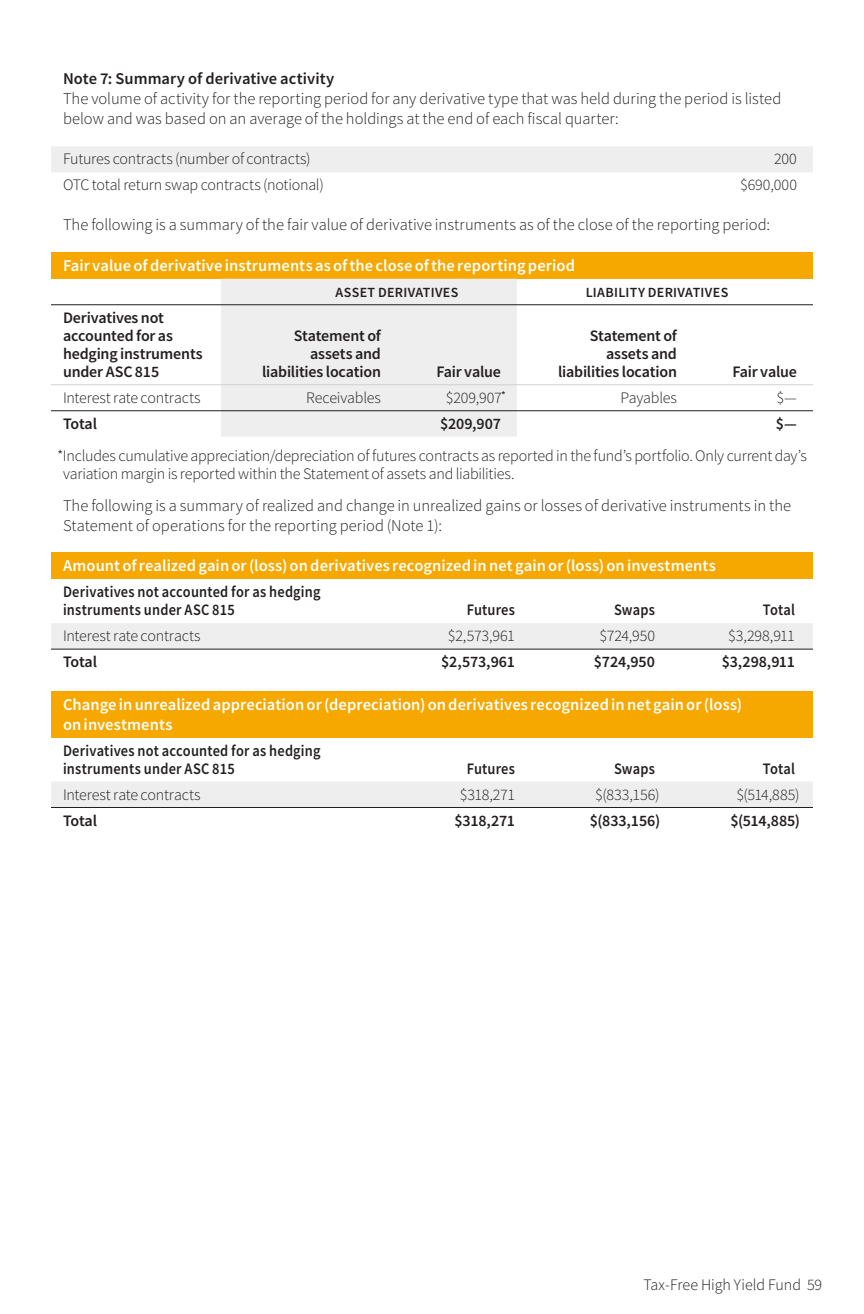
<style>
.page{position:relative;width:864px;height:1314px;background:#fff}
.page>*{position:absolute;margin:0;border:0;box-sizing:border-box;transform-origin:0 0}
.NotesText{font:300 16.4px/20px "Source Sans Pro";color:#231f20}
.Color_Head_Intro{font:600 16.4px/20px "Source Sans Pro";letter-spacing:.005em;color:#fff}
.NotesHead{font:600 16.4px "Source Sans Pro";letter-spacing:.005em;color:#231f20}
.Basic_Table_Line_FL{font:300 16px/18px "Source Sans Pro";letter-spacing:-.015em;color:#231f20}
.Basic_Table_Head_FL{font:600 16px/18px "Source Sans Pro";letter-spacing:.015em;color:#231f20;scale:.9 1}
.Basic_Table_Line{font:600 16px "Source Sans Pro";letter-spacing:-.015em;color:#231f20}
.Basic_Table_Line-2{font:300 16px "Source Sans Pro";letter-spacing:-.005em;color:#231f20}
.Basic_Table_Line_FR{font:600 16px/18px "Source Sans Pro";letter-spacing:-.01em;color:#231f20;text-align:right}
.Basic_Table_Line_FL-2{font:600 16px/18px "Source Sans Pro";letter-spacing:-.01em;color:#231f20}
.Basic_Table_Head_FR{font:600 16px "Source Sans Pro";letter-spacing:.01em;color:#231f20;scale:.9 1}
.Basic_Table_Line_FR-2{font:300 16px "Source Sans Pro";letter-spacing:-.01em;color:#231f20}
.Basic_Table_Head_CTR_AllCaps{font:600 14px "Source Sans Pro";letter-spacing:.02em;color:#231f20}
</style>
<div class="page">
<div style="left:51px;top:146px;width:762px;height:26px;background:#eeeeef"></div>
<div style="left:51px;top:252px;width:762px;height:27px;background:#f6a800"></div>
<div style="left:221px;top:279px;width:296px;height:158px;background:#eeeeef"></div>
<hr style="left:51px;top:304px;width:170px;height:1px;background:#231f20">
<hr style="left:221px;top:304px;width:176px;height:1px;background:#231f20">
<hr style="left:397px;top:304px;width:120px;height:1px;background:#231f20">
<hr style="left:517px;top:304px;width:176px;height:1px;background:#231f20">
<hr style="left:693px;top:304px;width:120px;height:1px;background:#231f20">
<hr style="left:51px;top:384px;width:170px;height:1px;background:#d1d2d4">
<hr style="left:221px;top:384px;width:176px;height:1px;background:#d1d2d4">
<hr style="left:397px;top:384px;width:120px;height:1px;background:#d1d2d4">
<hr style="left:517px;top:384px;width:176px;height:1px;background:#d1d2d4">
<hr style="left:693px;top:384px;width:120px;height:1px;background:#d1d2d4">
<hr style="left:51px;top:410px;width:170px;height:1px;background:#231f20">
<hr style="left:221px;top:410px;width:176px;height:1px;background:#231f20">
<hr style="left:397px;top:410px;width:120px;height:1px;background:#231f20">
<hr style="left:517px;top:410px;width:176px;height:1px;background:#231f20">
<hr style="left:693px;top:410px;width:120px;height:1px;background:#231f20">
<div style="left:51px;top:553px;width:762px;height:26px;background:#f6a800"></div>
<div style="left:51px;top:623px;width:762px;height:26px;background:#eeeeef"></div>
<hr style="left:51px;top:649px;width:342px;height:1px;background:#231f20">
<hr style="left:393px;top:649px;width:140px;height:1px;background:#231f20">
<hr style="left:533px;top:649px;width:140px;height:1px;background:#231f20">
<hr style="left:673px;top:649px;width:140px;height:1px;background:#231f20">
<div style="left:51px;top:691px;width:762px;height:47px;background:#f6a800"></div>
<div style="left:51px;top:782px;width:762px;height:25px;background:#eeeeef"></div>
<hr style="left:51px;top:807px;width:342px;height:1px;background:#231f20">
<hr style="left:393px;top:807px;width:140px;height:1px;background:#231f20">
<hr style="left:533px;top:807px;width:140px;height:1px;background:#231f20">
<hr style="left:673px;top:807px;width:140px;height:1px;background:#231f20">
<p class="NotesHead" style="left:63px;top:68px;width:273px">Note 7: Summary of derivative activity</p>
<p class="NotesText" style="left:63px;top:89px;width:720px">The volume of activity for the reporting period for any derivative type that was held during the period is listed below and was based on an average of the holdings at the end of each fiscal quarter:</p>
<p class="Basic_Table_Line_FL" style="left:63px;top:150px;width:249px">Futures contracts (number of contracts)</p>
<p class="Basic_Table_Line-2" style="left:774px;top:149px;width:24px">200</p>
<p class="Basic_Table_Line_FL" style="left:63px;top:176px;width:262px">OTC total return swap contracts (notional)</p>
<p class="Basic_Table_Line-2" style="left:740px;top:175px;width:58px">$690,000</p>
<p class="NotesText" style="left:63px;top:215px;width:709px">The following is a summary of the fair value of derivative instruments as of the close of the reporting period:</p>
<p class="Color_Head_Intro" style="left:63px;top:255px;width:514px">Fair value of derivative instruments as of the close of the reporting period</p>
<p class="Basic_Table_Head_CTR_AllCaps" style="left:336px;top:283px;width:124px">ASSET DERIVATIVES</p>
<p class="Basic_Table_Head_CTR_AllCaps" style="left:586px;top:283px;width:144px">LIABILITY DERIVATIVES</p>
<p class="Basic_Table_Line_FL-2" style="left:63px;top:308px;width:141px">Derivatives not accounted for as hedging instruments under ASC 815</p>
<p class="Basic_Table_Line_FR" style="left:262px;top:326px;width:120px">Statement of assets and liabilities location</p>
<p class="Basic_Table_Line_FR" style="left:558px;top:326px;width:120px">Statement of assets and liabilities location</p>
<p class="Basic_Table_Line" style="left:436px;top:361px;width:66px">Fair value</p>
<p class="Basic_Table_Line" style="left:732px;top:361px;width:66px">Fair value</p>
<p class="Basic_Table_Line_FL" style="left:63px;top:388px;width:139px">Interest rate contracts</p>
<p class="Basic_Table_Line_FR-2" style="left:306px;top:388px;width:76px">Receivables</p>
<p class="Basic_Table_Line-2" style="left:446px;top:388px;width:61px">$209,907<sup>*</sup></p>
<p class="Basic_Table_Line_FR-2" style="left:620px;top:388px;width:58px">Payables</p>
<p class="Basic_Table_Line-2" style="left:777px;top:388px;width:22px">$—</p>
<p class="Basic_Table_Line_FL-2" style="left:63px;top:414px;width:36px">Total</p>
<p class="Basic_Table_Line" style="left:440px;top:413px;width:62px">$209,907</p>
<p class="Basic_Table_Line" style="left:776px;top:413px;width:23px">$—</p>
<p class="Basic_Table_Line_FL" style="left:63px;top:446px;width:745px;text-indent:-6px">*Includes cumulative appreciation/depreciation of futures contracts as reported in the fund’s portfolio. Only current day’s variation margin is reported within the Statement of assets and liabilities.</p>
<p class="NotesText" style="left:63px;top:495px;width:730px">The following is a summary of realized and change in unrealized gains or losses of derivative instruments in the<br>Statement of operations for the reporting period (Note 1):</p>
<p class="Color_Head_Intro" style="left:63px;top:556px;width:654px">Amount of realized gain or (loss) on derivatives recognized in net gain or (loss) on investments</p>
<p class="Basic_Table_Head_FL" style="left:63px;top:583px;width:288px">Derivatives not accounted for as hedging instruments under ASC 815</p>
<p class="Basic_Table_Head_FR" style="left:467px;top:599px;width:55px">Futures</p>
<p class="Basic_Table_Head_FR" style="left:614px;top:599px;width:47px">Swaps</p>
<p class="Basic_Table_Head_FR" style="left:763px;top:599px;width:37px">Total</p>
<p class="Basic_Table_Line_FL" style="left:63px;top:627px;width:139px">Interest rate contracts</p>
<p class="Basic_Table_Line-2" style="left:448px;top:626px;width:69px">$2,573,961</p>
<p class="Basic_Table_Line-2" style="left:599px;top:626px;width:57px">$724,950</p>
<p class="Basic_Table_Line-2" style="left:728px;top:626px;width:68px">$3,298,911</p>
<p class="Basic_Table_Line_FL-2" style="left:63px;top:653px;width:36px">Total</p>
<p class="Basic_Table_Line" style="left:441px;top:651px;width:75px">$2,573,961</p>
<p class="Basic_Table_Line" style="left:594px;top:651px;width:63px">$724,950</p>
<p class="Basic_Table_Line" style="left:722px;top:651px;width:75px">$3,298,911</p>
<p class="Color_Head_Intro" style="left:63px;top:694px;width:681px">Change in unrealized appreciation or (depreciation) on derivatives recognized in net gain or (loss) on investments</p>
<p class="Basic_Table_Head_FL" style="left:63px;top:741px;width:288px">Derivatives not accounted for as hedging instruments under ASC 815</p>
<p class="Basic_Table_Head_FR" style="left:467px;top:758px;width:55px">Futures</p>
<p class="Basic_Table_Head_FR" style="left:614px;top:758px;width:47px">Swaps</p>
<p class="Basic_Table_Head_FR" style="left:763px;top:758px;width:37px">Total</p>
<p class="Basic_Table_Line_FL" style="left:63px;top:785px;width:139px">Interest rate contracts</p>
<p class="Basic_Table_Line-2" style="left:460px;top:784px;width:57px">$318,271</p>
<p class="Basic_Table_Line-2" style="left:595px;top:784px;width:66px">$(833,156)</p>
<p class="Basic_Table_Line-2" style="left:736px;top:784px;width:65px">$(514,885)</p>
<p class="Basic_Table_Line_FL-2" style="left:63px;top:811px;width:36px">Total</p>
<p class="Basic_Table_Line" style="left:455px;top:810px;width:62px">$318,271</p>
<p class="Basic_Table_Line" style="left:590px;top:810px;width:72px">$(833,156)</p>
<p class="Basic_Table_Line" style="left:730px;top:810px;width:71px">$(514,885)</p>
<p class="Basic_Table_Line_FL" style="left:643px;top:1276px;width:180px">Tax-Free High Yield Fund 59</p>
</div>
